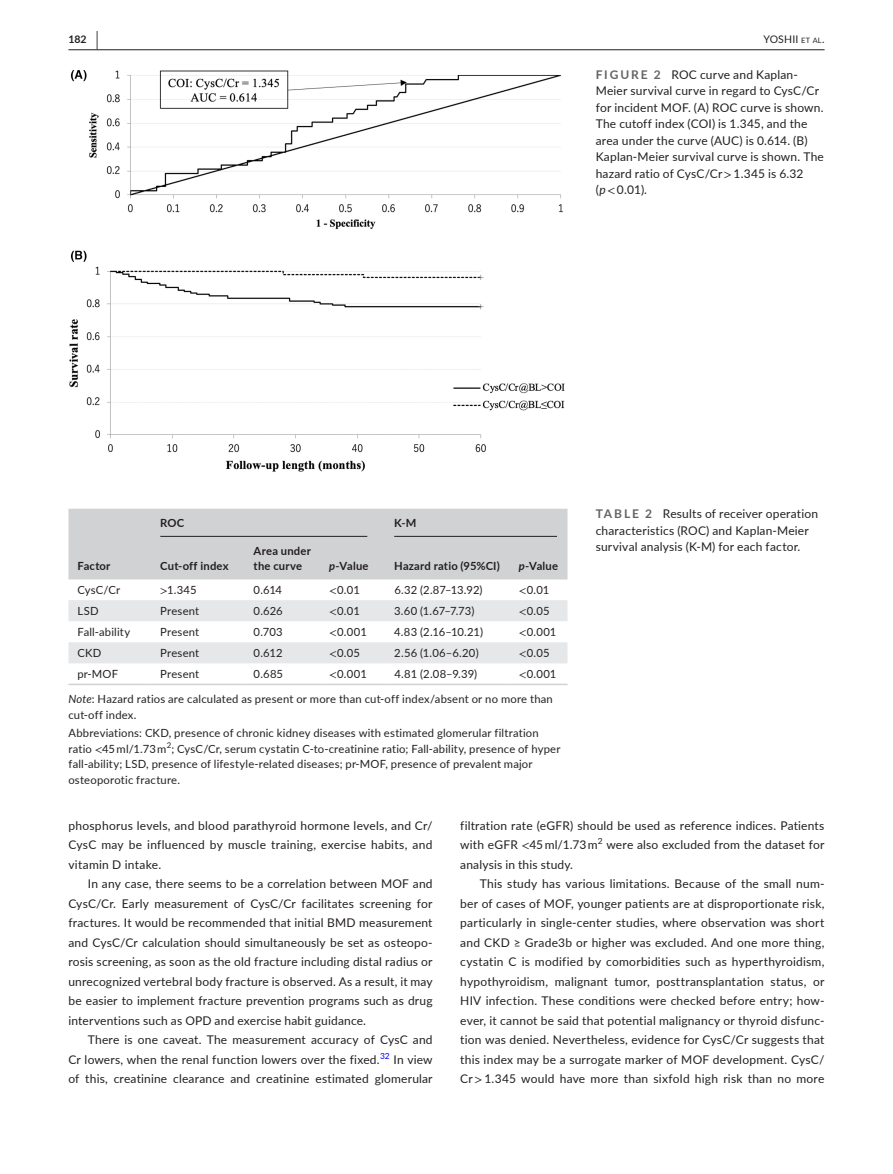
<style>
.page{position:relative;width:893px;height:1174px;background:#fff}
.page>*{position:absolute;margin:0;border:0;box-sizing:border-box;transform-origin:0 0}
.t1{font:12px/19.5px "Lato";letter-spacing:.015em;color:#231f20;text-align:justify}
.t2{font:11.25px/15.8px "Lato";letter-spacing:.015em;color:#231f20}
.t3{font:700 11.25px/15.8px "Lato";letter-spacing:.02em;color:#231f20}
.t4{font:10.5px "Lato";letter-spacing:.02em;color:#231f20}
.t5{font:700 10.5px "Lato";color:#231f20}
.t6{font:7.8px "Lato";color:#231f20}
.s1{font-size:19.5px}
.s2{font-size:7.35px}
.s3{font-weight:700;color:#636366}
.s4{font-family:"STIX"}
.s5{font-style:italic}
</style>
<div class="page">
<hr style="left:68px;top:49px;width:756px;height:1px;background:#231f20">
<img style="left:69px;top:70px;width:496px;height:402px">
<div style="left:68px;top:509px;width:499px;height:70px;background:#d1d2d4"></div>
<svg style="left:68px;top:600px;width:499px;height:63px"></svg>
<hr style="left:68px;top:683px;width:83px;height:2px;background:#d1d2d4">
<hr style="left:151px;top:683px;width:94px;height:2px;background:#d1d2d4">
<hr style="left:245px;top:683px;width:75px;height:2px;background:#d1d2d4">
<hr style="left:320px;top:683px;width:65px;height:2px;background:#d1d2d4">
<hr style="left:385px;top:683px;width:125px;height:2px;background:#d1d2d4">
<hr style="left:510px;top:683px;width:57px;height:2px;background:#d1d2d4">
<hr style="left:160px;top:536px;width:207px;height:1px;background:#231f20">
<hr style="left:394px;top:536px;width:163px;height:1px;background:#231f20">
<p class="t5" style="left:68px;top:31px;width:31px">182 <span class="s1">|</span></p>
<p class="t4" style="left:763px;top:31px;width:63px">YOSHII <span class="s2">et al</span>.</p>
<p class="t1" style="left:596px;top:66px;width:230px;line-height:16.5px;text-align:left"><span class="s3">FIGURE 2</span> ROC curve and Kaplan-Meier survival curve in regard to CysC/Cr for incident MOF. (A) ROC curve is shown.<br>The cutoff index (COI) is 1.345, and the area under the curve (AUC) is 0.614. (B)<br>Kaplan-Meier survival curve is shown. The hazard ratio of CysC/Cr <span class="s4">&gt;</span> 1.345 is 6.32 (<span class="s5">p</span><span class="s4">&lt;</span> 0.01).</p>
<p class="t3" style="left:77px;top:558px;width:35px">Factor</p>
<p class="t3" style="left:160px;top:514px;width:26px">ROC</p>
<p class="t3" style="left:394px;top:514px;width:24px">K-M</p>
<p class="t3" style="left:160px;top:558px;width:70px">Cut-off index</p>
<p class="t3" style="left:254px;top:542px;width:59px">Area under the curve</p>
<p class="t3" style="left:329px;top:558px;width:41px"><span class="s5">p</span>-Value</p>
<p class="t3" style="left:394px;top:558px;width:107px">Hazard ratio (95%CI)</p>
<p class="t3" style="left:519px;top:558px;width:41px"><span class="s5">p</span>-Value</p>
<p class="t2" style="left:77px;top:582px;width:44px">CysC/Cr</p>
<p class="t2" style="left:160px;top:582px;width:38px"><span class="s4">&gt;</span>1.345</p>
<p class="t2" style="left:254px;top:582px;width:30px">0.614</p>
<p class="t2" style="left:329px;top:582px;width:32px"><span class="s4">&lt;</span>0.01</p>
<p class="t2" style="left:394px;top:582px;width:90px">6.32 (2.87–13.92)</p>
<p class="t2" style="left:519px;top:582px;width:32px"><span class="s4">&lt;</span>0.01</p>
<p class="t2" style="left:77px;top:603px;width:23px">LSD</p>
<p class="t2" style="left:160px;top:603px;width:40px">Present</p>
<p class="t2" style="left:254px;top:603px;width:31px">0.626</p>
<p class="t2" style="left:329px;top:603px;width:32px"><span class="s4">&lt;</span>0.01</p>
<p class="t2" style="left:394px;top:603px;width:82px">3.60 (1.67–7.73)</p>
<p class="t2" style="left:519px;top:603px;width:32px"><span class="s4">&lt;</span>0.05</p>
<p class="t2" style="left:77px;top:624px;width:54px">Fall-ability</p>
<p class="t2" style="left:160px;top:624px;width:40px">Present</p>
<p class="t2" style="left:254px;top:624px;width:31px">0.703</p>
<p class="t2" style="left:329px;top:624px;width:39px"><span class="s4">&lt;</span>0.001</p>
<p class="t2" style="left:394px;top:624px;width:90px">4.83 (2.16–10.21)</p>
<p class="t2" style="left:519px;top:624px;width:39px"><span class="s4">&lt;</span>0.001</p>
<p class="t2" style="left:77px;top:645px;width:25px">CKD</p>
<p class="t2" style="left:160px;top:645px;width:40px">Present</p>
<p class="t2" style="left:254px;top:645px;width:30px">0.612</p>
<p class="t2" style="left:329px;top:645px;width:32px"><span class="s4">&lt;</span>0.05</p>
<p class="t2" style="left:394px;top:645px;width:86px">2.56 (1.06–6.20)</p>
<p class="t2" style="left:519px;top:645px;width:32px"><span class="s4">&lt;</span>0.05</p>
<p class="t2" style="left:77px;top:666px;width:42px">pr-MOF</p>
<p class="t2" style="left:160px;top:666px;width:40px">Present</p>
<p class="t2" style="left:254px;top:666px;width:31px">0.685</p>
<p class="t2" style="left:329px;top:666px;width:39px"><span class="s4">&lt;</span>0.001</p>
<p class="t2" style="left:395px;top:666px;width:84px">4.81 (2.08–9.39)</p>
<p class="t2" style="left:519px;top:666px;width:39px"><span class="s4">&lt;</span>0.001</p>
<p class="t2" style="left:68px;top:691px;width:486px"><span class="s5">Note</span>: Hazard ratios are calculated as present or more than cut-off index/absent or no more than cut-off index.</p>
<p class="t2" style="left:68px;top:724px;width:494px">Abbreviations: CKD, presence of chronic kidney diseases with estimated glomerular filtration ratio <span class="s4">&lt;</span>45 ml/1.73 m ; CysC/Cr, serum cystatin C-to-creatinine ratio; Fall-ability, presence of hyper</p>
<p class="t6" style="left:167px;top:739px;width:6px">2</p>
<p class="t2" style="left:68px;top:756px;width:466px">fall-ability; LSD, presence of lifestyle-related diseases; pr-MOF, presence of prevalent major osteoporotic fracture.</p>
<p class="t1" style="left:596px;top:505px;width:224px;line-height:16.5px;text-align:left"><span class="s3">TABLE 2</span> Results of receiver operation characteristics (ROC) and Kaplan-Meier survival analysis (K-M) for each factor.</p>
<p class="t1" style="left:68px;top:815px;width:366px">phosphorus levels, and blood parathyroid hormone levels, and Cr/ CysC may be influenced by muscle training, exercise habits, and vitamin D intake.</p>
<p class="t1" style="left:68px;top:873px;width:366px;text-indent:20px">In any case, there seems to be a correlation between MOF and CysC/Cr. Early measurement of CysC/Cr facilitates screening for fractures. It would be recommended that initial BMD measurement and CysC/Cr calculation should simultaneously be set as osteopo&shy;rosis screening, as soon as the old fracture including distal radius or unrecognized vertebral body fracture is observed. As a result, it may be easier to implement fracture prevention programs such as drug interventions such as OPD and exercise habit guidance.</p>
<p class="t1" style="left:68px;top:1029px;width:366px;text-indent:20px">There is one caveat. The measurement accuracy of CysC and Cr lowers, when the renal function lowers over the fixed.<sup>32</sup> In view of this, creatinine clearance and creatinine estimated glomerular</p>
<p class="t1" style="left:460px;top:815px;width:366px">filtration rate (eGFR) should be used as reference indices. Patients with eGFR <span class="s4">&lt;</span>45 ml/1.73 m<sup>2</sup> were also excluded from the dataset for analysis in this study.</p>
<p class="t1" style="left:460px;top:873px;width:366px;text-indent:20px">This study has various limitations. Because of the small num&shy;ber of cases of MOF, younger patients are at disproportionate risk, particularly in single-center studies, where observation was short and CKD ≥ Grade3b or higher was excluded. And one more thing, cystatin C is modified by comorbidities such as hyperthyroidism, hypothyroidism, malignant tumor, posttransplantation status, or HIV infection. These conditions were checked before entry; how&shy;ever, it cannot be said that potential malignancy or thyroid disfunc&shy;tion was denied. Nevertheless, evidence for CysC/Cr suggests that this index may be a surrogate marker of MOF development. CysC/ Cr <span class="s4">&gt;</span> 1.345 would have more than sixfold high risk than no more</p>
</div>
